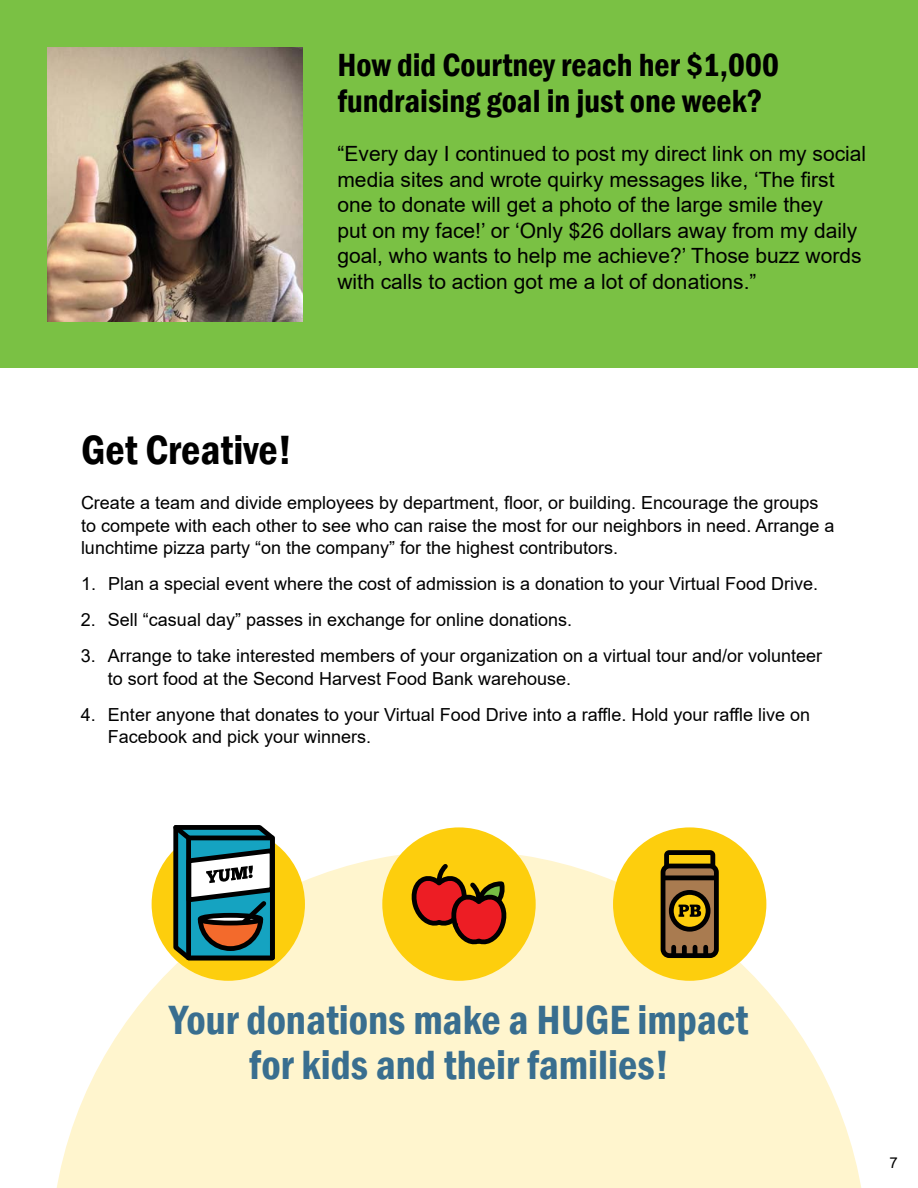
<style>
.page{position:relative;width:918px;height:1188px;background:#fff}
.page>*{position:absolute;margin:0;border:0;box-sizing:border-box;transform-origin:0 0}
.t1{font:600 condensed 42px/45px "Franklin Gothic";color:#396e8f;text-align:center}
.t2{font:600 condensed 42px "Franklin Gothic";color:#000}
.t3{font:600 condensed 33px/36px "Franklin Gothic";color:#000}
.t4{font:21px/25.5px "Arial";color:#000}
.t5{font:18px/22.5px "Arial";color:#000}
.t6{font:15px "Arial";color:#000}
</style>
<div class="page">
<div style="left:0;top:0;width:918px;height:367px;background:#7ac144"></div>
<img style="left:47px;top:47px;width:255px;height:274px">
<svg style="left:56px;top:851px;width:806px;height:337px;fill:#fff5ce"></svg>
<div style="left:152px;top:827px;width:153px;height:154px;background:#fdce0d;border-radius:50%"></div>
<svg style="left:169px;top:825px;width:108px;height:138px;background:#537771"></svg>
<div style="left:382px;top:827px;width:154px;height:154px;background:#fdce0d;border-radius:50%"></div>
<svg style="left:411px;top:864px;width:96px;height:81px"></svg>
<div style="left:613px;top:827px;width:153px;height:154px;background:#fdce0d;border-radius:50%"></div>
<div style="left:664px;top:850px;width:51px;height:23px;border:5px solid #000;border-radius:3px"></div>
<div style="left:663px;top:866px;width:53px;height:90px;background:#a97b50;border-radius:6px"></div>
<div style="left:661px;top:864px;width:58px;height:94px;border:5px solid #000;border-radius:6px"></div>
<svg style="left:671px;top:892px;width:37px;height:37px"></svg>
<div style="left:669px;top:890px;width:42px;height:42px;border:5px solid #000;border-radius:50%"></div>
<div style="left:664px;top:875px;width:52px;height:5px;background:#000"></div>
<svg style="left:682px;top:947px;width:5px;height:7px"></svg>
<svg style="left:671px;top:947px;width:5px;height:7px"></svg>
<svg style="left:693px;top:947px;width:4px;height:7px"></svg>
<svg style="left:703px;top:947px;width:5px;height:7px"></svg>
<svg style="left:679px;top:905px;width:22px;height:12px"></svg>
<h2 class="t3" style="left:338px;top:47px;width:443px">How did Courtney reach her $1,000 fundraising goal in just one week?</h2>
<p class="t4" style="left:338px;top:141px;width:530px">“Every day I continued to post my direct link on my social media sites and wrote quirky messages like, ‘The first one to donate will get a photo of the large smile they<br>put on my face!’ or ‘Only $26 dollars away from my daily goal, who wants to help me achieve?’ Those buzz words with calls to action got me a lot of donations.”</p>
<h1 class="t2" style="left:81px;top:422px;width:213px">Get Creative!</h1>
<p class="t5" style="left:81px;top:492px;width:755px">Create a team and divide employees by department, floor, or building. Encourage the groups to compete with each other to see who can raise the most for our neighbors in need. Arrange a lunchtime pizza party “on the company” for the highest contributors.</p>
<p class="t5" style="left:81px;top:573px;width:739px">1. Plan a special event where the cost of admission is a donation to your Virtual Food Drive.</p>
<p class="t5" style="left:81px;top:609px;width:493px">2. Sell “casual day” passes in exchange for online donations.</p>
<p class="t5" style="left:108px;top:645px;width:716px;text-indent:-27px">3. Arrange to take interested members of your organization on a virtual tour and/or volunteer to sort food at the Second Harvest Food Bank warehouse.</p>
<p class="t5" style="left:108px;top:703px;width:704px;text-indent:-27px">4. Enter anyone that donates to your Virtual Food Drive into a raffle. Hold your raffle live on<br>Facebook and pick your winners.</p>
<h1 class="t1" style="left:170px;top:997px;width:580px">Your donations make a HUGE impact for kids and their families!</h1>
<p class="t6" style="left:889px;top:1152px;width:10px">7</p>
</div>
